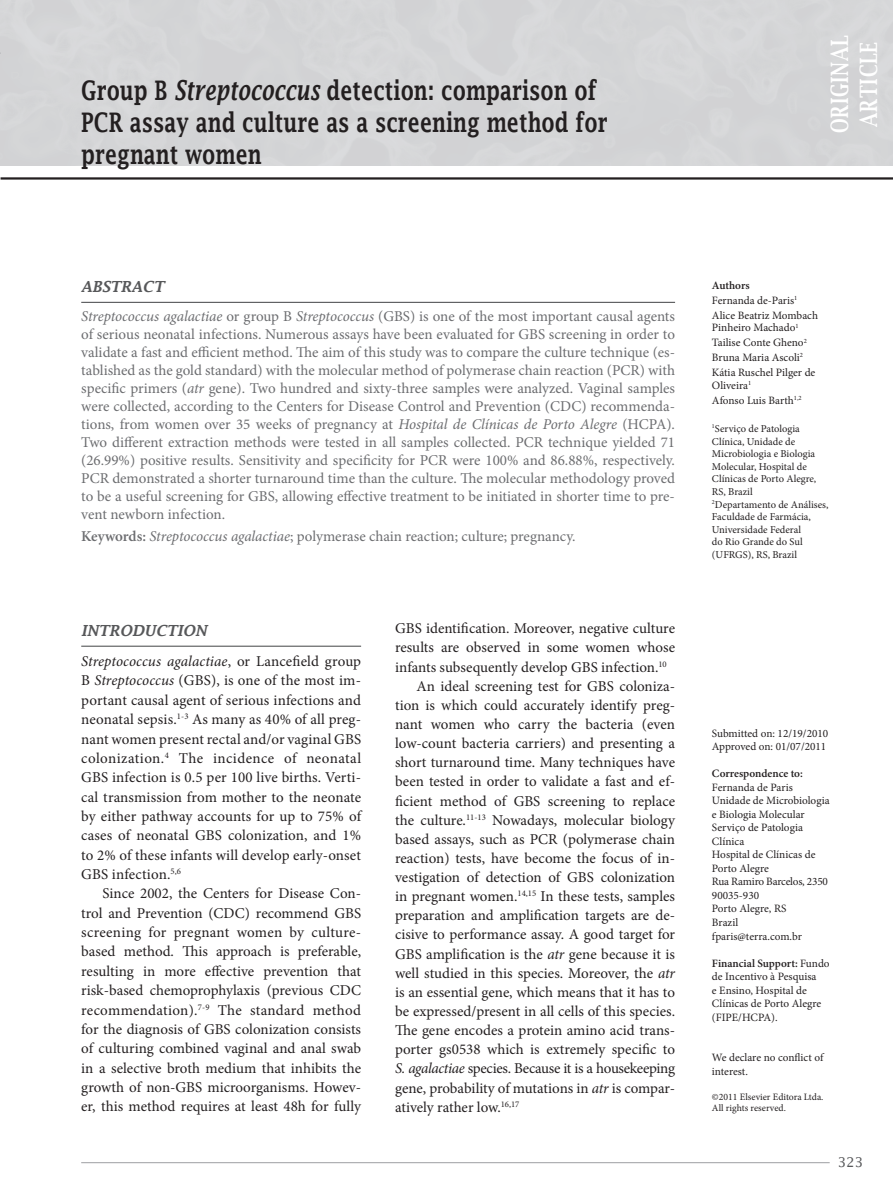
<style>
.page{position:relative;width:893px;height:1192px;background:#fff}
.page>*{position:absolute;margin:0;border:0;box-sizing:border-box;transform-origin:0 0}
.t1{font:600 27px/32.4px "Lucida Fax";color:#231f20;scale:.75 1}
.t2{font:600 24px/28.8px "Lucida Bright";letter-spacing:.04em;color:#fff;scale:.75 1}
.t3{font:15px/19.4px "Minion Pro";color:#231f20;text-align:justify}
.t4{font:15px/18px "Minion Pro";color:#6c6d70;text-align:justify}
.t5{font:italic 600 15px "Lucida Fax";color:#57585a}
.t6{font:13.5px "Lucida Fax";color:#57585a}
.t7{font:11.25px/13.5px "Minion Pro";letter-spacing:-.005em;color:#231f20}
.t8{font:600 11.25px "Minion Pro";color:#231f20}
.t9{font:10.5px/12.6px "Minion Pro";letter-spacing:-.005em;color:#231f20}
.t10{font:9.75px/11.7px "Minion Pro";color:#231f20}
.s1{font-style:italic}
.s2{font-weight:600}
</style>
<div class="page">
<hr style="left:1px;top:177px;width:892px;height:3px;background:#231f20">
<hr style="left:81px;top:1162px;width:749px;height:1px;background:#a8a9ad">
<hr style="left:81px;top:302px;width:594px;height:1px;background:#57585a">
<hr style="left:81px;top:645px;width:280px;height:2px;background:#57585a">
<h1 class="t1" style="left:81px;top:74px;width:703px">Group B <span class="s1">Streptococcus</span> detection: comparison of<br>PCR assay and culture as a screening method for pregnant women</h1>
<h2 class="t2" style="left:825px;top:133px;width:132px;rotate:-90deg">ORIGINAL<br>ARTICLE</h2>
<p class="t5" style="left:81px;top:278px;width:84px">ABSTRACT</p>
<p class="t4" style="left:81px;top:307px;width:595px"><span class="s1">Streptococcus agalactiae</span> or group B <span class="s1">Streptococcus</span> (GBS) is one of the most important causal agents of serious neonatal infections. Numerous assays have been evaluated for GBS screening in order to validate a fast and efficient method. The aim of this study was to compare the culture technique (es&shy;tablished as the gold standard) with the molecular method of polymerase chain reaction (PCR) with specific primers (<span class="s1">atr</span> gene). Two hundred and sixty-three samples were analyzed. Vaginal samples were collected, according to the Centers for Disease Control and Prevention (CDC) recommenda&shy;tions, from women over 35 weeks of pregnancy at <span class="s1">Hospital de Clínicas de Porto Alegre</span> (HCPA).<br>Two different extraction methods were tested in all samples collected. PCR technique yielded 71 (26.99%) positive results. Sensitivity and specificity for PCR were 100% and 86.88%, respectively.<br>PCR demonstrated a shorter turnaround time than the culture. The molecular methodology proved to be a useful screening for GBS, allowing effective treatment to be initiated in shorter time to pre&shy;vent newborn infection.</p>
<p class="t4" style="left:81px;top:527px;width:496px"><span class="s2">Keywords:</span> <span class="s1">Streptococcus agalactiae</span>; polymerase chain reaction; culture; pregnancy.</p>
<p class="t5" style="left:81px;top:622px;width:127px">INTRODUCTION</p>
<p class="t3" style="left:81px;top:651px;width:283px"><span class="s1">Streptococcus agalactiae</span>, or Lancefield group B <span class="s1">Streptococcus</span> (GBS), is one of the most im&shy;portant causal agent of serious infections and neonatal sepsis.<sup>1-3</sup> As many as 40% of all preg&shy;nant women present rectal and/or vaginal GBS colonization.<sup>4</sup> The incidence of neonatal GBS infection is 0.5 per 100 live births. Verti&shy;cal transmission from mother to the neonate by either pathway accounts for up to 75% of cases of neonatal GBS colonization, and 1% to 2% of these infants will develop early-onset GBS infection.<sup>5,6</sup></p>
<p class="t3" style="left:81px;top:884px;width:282px;text-indent:21px">Since 2002, the Centers for Disease Con&shy;trol and Prevention (CDC) recommend GBS screening for pregnant women by culture&shy;based method. This approach is preferable, resulting in more effective prevention that risk-based chemoprophylaxis (previous CDC recommendation).<sup>7-9</sup> The standard method for the diagnosis of GBS colonization consists of culturing combined vaginal and anal swab in a selective broth medium that inhibits the growth of non-GBS microorganisms. Howev&shy;er, this method requires at least 48h for fully</p>
<p class="t3" style="left:395px;top:619px;width:281px">GBS identification. Moreover, negative culture</p>
<p class="t3" style="left:395px;top:638px;width:281px">results are observed in some women whose</p>
<p class="t3" style="left:395px;top:657px;width:273px">infants subsequently develop GBS infection.<sup>10</sup></p>
<p class="t3" style="left:416px;top:676px;width:260px">An ideal screening test for GBS coloniza-</p>
<p class="t3" style="left:395px;top:695px;width:281px">tion is which could accurately identify preg-</p>
<p class="t3" style="left:395px;top:714px;width:281px">nant women who carry the bacteria (even</p>
<p class="t3" style="left:395px;top:733px;width:281px">low-count bacteria carriers) and presenting a</p>
<p class="t3" style="left:395px;top:753px;width:281px">short turnaround time. Many techniques have</p>
<p class="t3" style="left:395px;top:772px;width:281px">been tested in order to validate a fast and ef-</p>
<p class="t3" style="left:395px;top:791px;width:281px">ficient method of GBS screening to replace</p>
<p class="t3" style="left:395px;top:810px;width:282px">the culture.<sup>11-13</sup> Nowadays, molecular biology</p>
<p class="t3" style="left:395px;top:829px;width:281px">based assays, such as PCR (polymerase chain</p>
<p class="t3" style="left:395px;top:848px;width:281px">reaction) tests, have become the focus of in-</p>
<p class="t3" style="left:395px;top:867px;width:281px">vestigation of detection of GBS colonization</p>
<p class="t3" style="left:395px;top:886px;width:281px">in pregnant women.<sup>14,15</sup> In these tests, samples</p>
<p class="t3" style="left:395px;top:906px;width:281px">preparation and amplification targets are de-</p>
<p class="t3" style="left:395px;top:925px;width:281px">cisive to performance assay. A good target for</p>
<p class="t3" style="left:395px;top:944px;width:281px">GBS amplification is the <span class="s1">atr</span> gene because it is</p>
<p class="t3" style="left:395px;top:963px;width:281px">well studied in this species. Moreover, the <span class="s1">atr</span></p>
<p class="t3" style="left:395px;top:982px;width:281px">is an essential gene, which means that it has to</p>
<p class="t3" style="left:395px;top:1001px;width:281px">be expressed/present in all cells of this species.</p>
<p class="t3" style="left:395px;top:1020px;width:281px">The gene encodes a protein amino acid trans-</p>
<p class="t3" style="left:395px;top:1039px;width:281px">porter gs0538 which is extremely specific to</p>
<p class="t3" style="left:395px;top:1059px;width:281px"><span class="s1">S. agalactiae</span> species. Because it is a housekeeping</p>
<p class="t3" style="left:395px;top:1078px;width:281px">gene, probability of mutations in <span class="s1">atr</span> is compar-</p>
<p class="t3" style="left:395px;top:1097px;width:126px">atively rather low.<sup>16,17</sup></p>
<p class="t7" style="left:712px;top:278px;width:108px;line-height:14.9px"><span class="s2">Authors<br></span>Fernanda de-Paris<sup>1<br></sup>Alice Beatriz Mombach</p>
<p class="t7" style="left:712px;top:320px;width:105px;line-height:14.9px">Pinheiro Machado<sup>1<br></sup>Tailise Conte Gheno<sup>2<br></sup>Bruna Maria Ascoli<sup>2<br></sup>Kátia Ruschel Pilger de</p>
<p class="t7" style="left:712px;top:378px;width:91px;line-height:14.9px">Oliveira<sup>1<br></sup>Afonso Luis Barth<sup>1,2</sup></p>
<p class="t9" style="left:712px;top:422px;width:118px"><sup>1</sup>Serviço de Patologia<br>Clínica, Unidade de<br>Microbiologia e Biologia<br>Molecular, Hospital de<br>Clínicas de Porto Alegre,<br>RS, Brazil<br><sup>2</sup>Departamento de Análises,<br>Faculdade de Farmácia,<br>Universidade Federal<br>do Rio Grande do Sul (UFRGS), RS, Brazil</p>
<p class="t7" style="left:712px;top:726px;width:118px">Submitted on: 12/19/2010<br>Approved on: 01/07/2011</p>
<p class="t8" style="left:712px;top:766px;width:92px">Correspondence to:</p>
<p class="t7" style="left:712px;top:780px;width:119px">Fernanda de Paris<br>Unidade de Microbiologia e Biologia Molecular<br>Serviço de Patologia<br>Clínica<br>Hospital de Clínicas de<br>Porto Alegre<br>Rua Ramiro Barcelos, 2350<br>90035-930<br>Porto Alegre, RS<br>Brazil fparis@terra.com.br</p>
<p class="t7" style="left:712px;top:956px;width:119px"><span class="s2">Financial Support:</span> Fundo de Incentivo à Pesquisa<br>e Ensino, Hospital de<br>Clínicas de Porto Alegre (FIPE/HCPA).</p>
<p class="t7" style="left:712px;top:1050px;width:114px">We declare no conflict of interest.</p>
<p class="t10" style="left:712px;top:1090px;width:113px">©2011 Elsevier Editora Ltda.<br>All rights reserved.</p>
<p class="t6" style="left:838px;top:1154px;width:27px">323</p>
</div>
